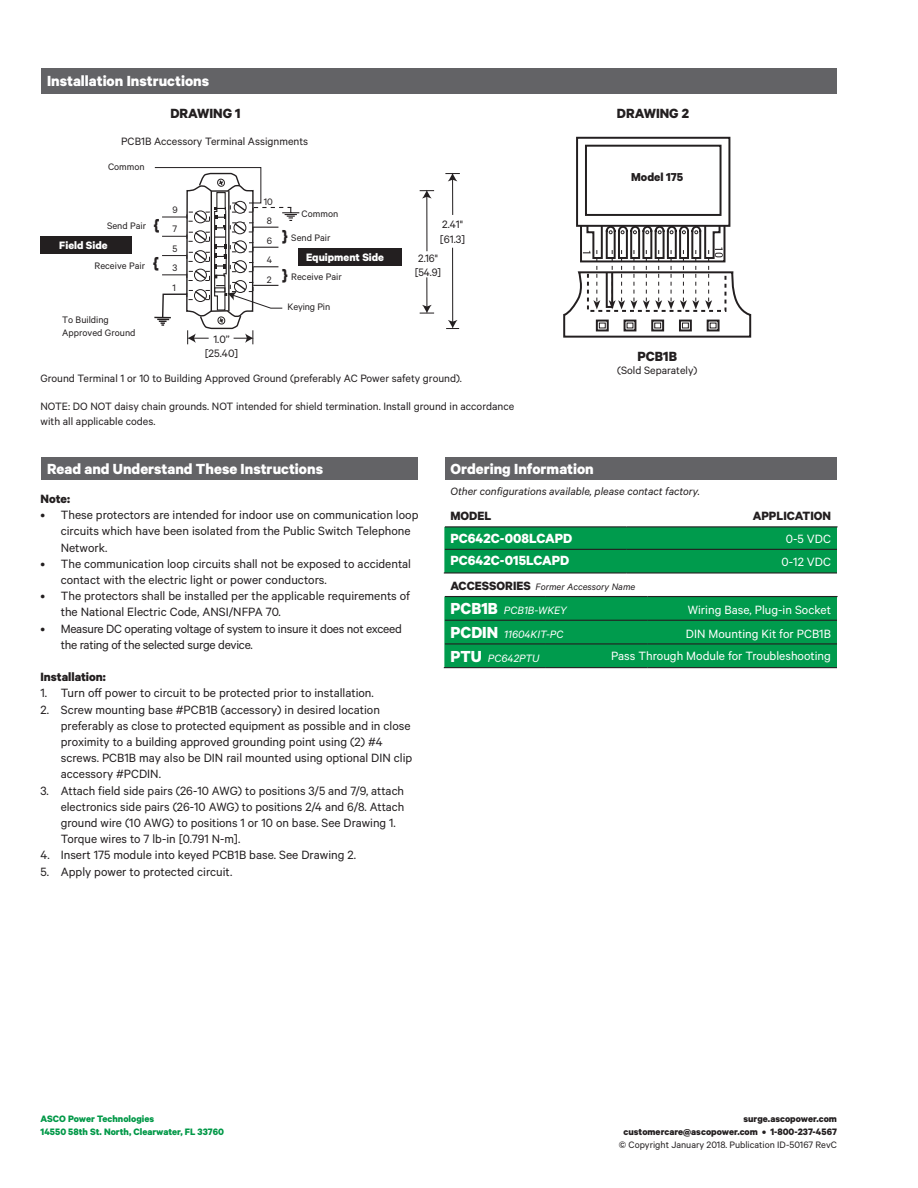
<style>
.page{position:relative;width:918px;height:1188px;background:#fff}
.page>*{position:absolute;margin:0;border:0;box-sizing:border-box;transform-origin:0 0}
.t1{font:700 18.45px/39.3px "Calibre";color:#231f20;scale:.83 1}
.t2{font:700 16.5px "Calibre";color:#fff}
.t3{font:700 15px "Calibre";color:#fff}
.t4{font:700 15px "Calibre";color:#231f20}
.t5{font:13.5px/16.2px "Calibre";color:#231f20}
.t6{font:13.5px "Calibre";color:#fff}
.t7{font:13.5px/16.2px "Calibre";letter-spacing:-.02em;color:#231f20}
.t8{font:700 13.5px "Calibre";color:#231f20}
.t9{font:700 12.9px "Calibre";color:#231f20}
.t10{font:12.15px/13.6px "Calibre";color:#231f20}
.t11{font:700 12.15px "Calibre";color:#fff}
.t12{font:12px/14.4px "Calibre";color:#231f20}
.t13{font:italic 12px "Calibre";color:#231f20}
.t14{font:italic 12px "Calibre";color:#fff}
.t15{font:10.65px/19.6px "Calibre";color:#231f20;text-align:justify}
.t16{font:700 10.5px/12.6px "Calibre";color:#231f20;text-align:right}
.t17{font:700 10.5px/12.6px "Calibre";color:#009847}
.t18{font:10.5px "Calibre";color:#231f20}
.t19{font:italic 10.5px "Calibre";color:#231f20}
.s1{font-weight:700;font-style:normal;font-size:13.5px}
.s2{font-weight:700;font-style:normal;font-size:18px}
</style>
<div class="page">
<div style="left:444px;top:527px;width:393px;height:45px;background:#009b4d"></div>
<hr style="left:445px;top:526px;width:181px;height:1px;background:#231f20">
<hr style="left:626px;top:526px;width:212px;height:1px;background:#231f20">
<hr style="left:445px;top:549px;width:181px;height:1px;background:#231f20">
<hr style="left:626px;top:549px;width:211px;height:1px;background:#231f20">
<hr style="left:444px;top:572px;width:182px;height:2px;background:#231f20">
<hr style="left:626px;top:572px;width:211px;height:2px;background:#231f20">
<div style="left:41px;top:68px;width:795px;height:25px;background:#636366"></div>
<div style="left:41px;top:457px;width:377px;height:23px;background:#636366"></div>
<div style="left:445px;top:457px;width:391px;height:23px;background:#636366"></div>
<svg style="left:563px;top:137px;width:188px;height:201px"></svg>
<hr style="left:426px;top:277px;width:1px;height:30px;background:#231f20">
<svg style="left:420px;top:305px;width:14px;height:9px"></svg>
<hr style="left:426px;top:196px;width:1px;height:55px;background:#231f20">
<svg style="left:420px;top:190px;width:14px;height:9px"></svg>
<hr style="left:452px;top:248px;width:1px;height:74px;background:#231f20">
<svg style="left:446px;top:320px;width:13px;height:9px"></svg>
<hr style="left:452px;top:179px;width:1px;height:36px;background:#231f20">
<svg style="left:445px;top:173px;width:15px;height:8px"></svg>
<div style="left:40px;top:236px;width:92px;height:18px;background:#231f20"></div>
<div style="left:298px;top:248px;width:103px;height:18px;background:#231f20"></div>
<svg style="left:154px;top:167px;width:145px;height:178px"></svg>
<div style="left:444px;top:597px;width:393px;height:70px;background:#009b4d"></div>
<hr style="left:445px;top:596px;width:101px;height:1px;background:#231f20">
<hr style="left:546px;top:596px;width:101px;height:1px;background:#231f20">
<hr style="left:647px;top:596px;width:191px;height:1px;background:#231f20">
<hr style="left:445px;top:620px;width:101px;height:1px;background:#231f20">
<hr style="left:546px;top:620px;width:101px;height:1px;background:#231f20">
<hr style="left:647px;top:620px;width:190px;height:1px;background:#231f20">
<hr style="left:445px;top:643px;width:101px;height:1px;background:#231f20">
<hr style="left:546px;top:643px;width:101px;height:1px;background:#231f20">
<hr style="left:647px;top:643px;width:190px;height:1px;background:#231f20">
<hr style="left:444px;top:667px;width:102px;height:1px;background:#231f20">
<hr style="left:546px;top:667px;width:101px;height:1px;background:#231f20">
<hr style="left:647px;top:667px;width:190px;height:1px;background:#231f20">
<p class="t2" style="left:47px;top:71px;width:164px">Installation Instructions</p>
<p class="t4" style="left:170px;top:105px;width:72px">DRAWING 1</p>
<p class="t4" style="left:617px;top:105px;width:74px">DRAWING 2</p>
<p class="t12" style="left:121px;top:133px;width:188px">PCB1B Accessory Terminal Assignments</p>
<p class="t15" style="left:108px;top:157px;width:38px">Common</p>
<h1 class="t1" style="left:154px;top:205px;width:8px">{</h1>
<p class="t15" style="left:107px;top:215px;width:41px">Send Pair</p>
<p class="t15" style="left:95px;top:255px;width:52px">Receive Pair</p>
<p class="t11" style="left:59px;top:238px;width:50px">Field Side</p>
<h1 class="t1" style="left:153px;top:243px;width:8px">{</h1>
<p class="t15" style="left:62px;top:313px;width:75px;line-height:12.8px">To Building<br>Approved Ground</p>
<p class="t15" style="left:172px;top:199px;width:7px">9<br>7<br>5<br>3<br>1</p>
<p class="t10" style="left:205px;top:331px;width:35px;line-height:14.5px;text-align:center">1.0” [25.40]</p>
<p class="t15" style="left:264px;top:191px;width:11px">10</p>
<p class="t15" style="left:267px;top:211px;width:7px">8<br>6<br>4<br>2</p>
<p class="t15" style="left:302px;top:203px;width:38px">Common</p>
<h1 class="t1" style="left:282px;top:216px;width:8px">} }</h1>
<p class="t15" style="left:291px;top:227px;width:41px">Send Pair</p>
<p class="t15" style="left:291px;top:267px;width:52px">Receive Pair</p>
<p class="t15" style="left:288px;top:297px;width:44px">Keying Pin</p>
<p class="t11" style="left:306px;top:250px;width:80px">Equipment Side</p>
<p class="t10" style="left:440px;top:216px;width:27px;line-height:15.1px">2.41" [61.3]</p>
<p class="t10" style="left:415px;top:251px;width:28px">2.16" [54.9]</p>
<p class="t12" style="left:40px;top:370px;width:423px">Ground Terminal 1 or 10 to Building Approved Ground (preferably AC Power safety ground).</p>
<p class="t12" style="left:40px;top:399px;width:475px">NOTE: DO NOT daisy chain grounds. NOT intended for shield termination. Install ground in accordance with all applicable codes.</p>
<p class="t2" style="left:47px;top:458px;width:277px">Read and Understand These Instructions</p>
<p class="t2" style="left:451px;top:458px;width:145px">Ordering Information</p>
<p class="t9" style="left:631px;top:169px;width:54px">Model 175</p>
<p class="t4" style="left:637px;top:347px;width:41px">PCB1B</p>
<p class="t12" style="left:617px;top:363px;width:82px">(Sold Separately)</p>
<p class="t8" style="left:40px;top:491px;width:31px">Note:</p>
<p class="t5" style="left:61px;top:507px;width:359px;text-indent:-20px">• These protectors are intended for indoor use on communication loop circuits which have been isolated from the Public Switch Telephone<br>Network.</p>
<p class="t5" style="left:61px;top:555px;width:352px;text-indent:-20px">• The communication loop circuits shall not be exposed to accidental contact with the electric light or power conductors.</p>
<p class="t5" style="left:61px;top:588px;width:351px;text-indent:-20px">• The protectors shall be installed per the applicable requirements of the National Electric Code, ANSI/NFPA 70.</p>
<p class="t7" style="left:61px;top:620px;width:343px;text-indent:-20px">• Measure DC operating voltage of system to insure it does not exceed the rating of the selected surge device.</p>
<p class="t8" style="left:40px;top:669px;width:67px">Installation:</p>
<p class="t5" style="left:40px;top:685px;width:335px">1. Turn off power to circuit to be protected prior to installation.</p>
<p class="t5" style="left:61px;top:701px;width:353px;text-indent:-20px">2. Screw mounting base #PCB1B (accessory) in desired location preferably as close to protected equipment as possible and in close proximity to a building approved grounding point using (2) #4 screws. PCB1B may also be DIN rail mounted using optional DIN clip accessory #PCDIN.</p>
<p class="t5" style="left:61px;top:782px;width:345px;text-indent:-20px">3. Attach field side pairs (26-10 AWG) to positions 3/5 and 7/9, attach electronics side pairs (26-10 AWG) to positions 2/4 and 6/8. Attach ground wire (10 AWG) to positions 1 or 10 on base. See Drawing 1.<br>Torque wires to 7 lb-in [0.791 N-m].</p>
<p class="t5" style="left:40px;top:847px;width:317px">4. Insert 175 module into keyed PCB1B base. See Drawing 2.</p>
<p class="t5" style="left:40px;top:863px;width:193px">5. Apply power to protected circuit.</p>
<p class="t13" style="left:451px;top:484px;width:251px">Other configurations available, please contact factory.</p>
<p class="t8" style="left:450px;top:508px;width:42px">MODEL</p>
<p class="t8" style="left:753px;top:508px;width:80px">APPLICATION</p>
<p class="t3" style="left:450px;top:529px;width:124px">PC642C-008LCAPD</p>
<p class="t6" style="left:786px;top:530px;width:47px">0-5 VDC</p>
<p class="t3" style="left:450px;top:551px;width:121px">PC642C-015LCAPD</p>
<p class="t6" style="left:781px;top:553px;width:51px">0-12 VDC</p>
<p class="t19" style="left:450px;top:580px;width:187px"><span class="s1">ACCESSORIES</span> Former Accessory Name</p>
<p class="t14" style="left:450px;top:604px;width:118px"><span class="s2">PCB1B</span> PCB1B-WKEY</p>
<p class="t6" style="left:688px;top:602px;width:145px">Wiring Base, Plug-in Socket</p>
<p class="t14" style="left:450px;top:627px;width:115px"><span class="s2">PCDIN</span> 11604KIT-PC</p>
<p class="t6" style="left:686px;top:626px;width:147px">DIN Mounting Kit for PCB1B</p>
<p class="t14" style="left:450px;top:651px;width:91px"><span class="s2">PTU</span> PC642PTU</p>
<p class="t6" style="left:611px;top:648px;width:221px">Pass Through Module for Troubleshooting</p>
<p class="t17" style="left:41px;top:1112px;width:185px">ASCO Power Technologies<br>14550 58th St. North, Clearwater, FL 33760</p>
<p class="t16" style="left:624px;top:1112px;width:215px">surge.ascopower.com customercare@ascopower.com • 1-800-237-4567</p>
<p class="t18" style="left:619px;top:1138px;width:220px">© Copyright January 2018. Publication ID-50167 RevC</p>
</div>
